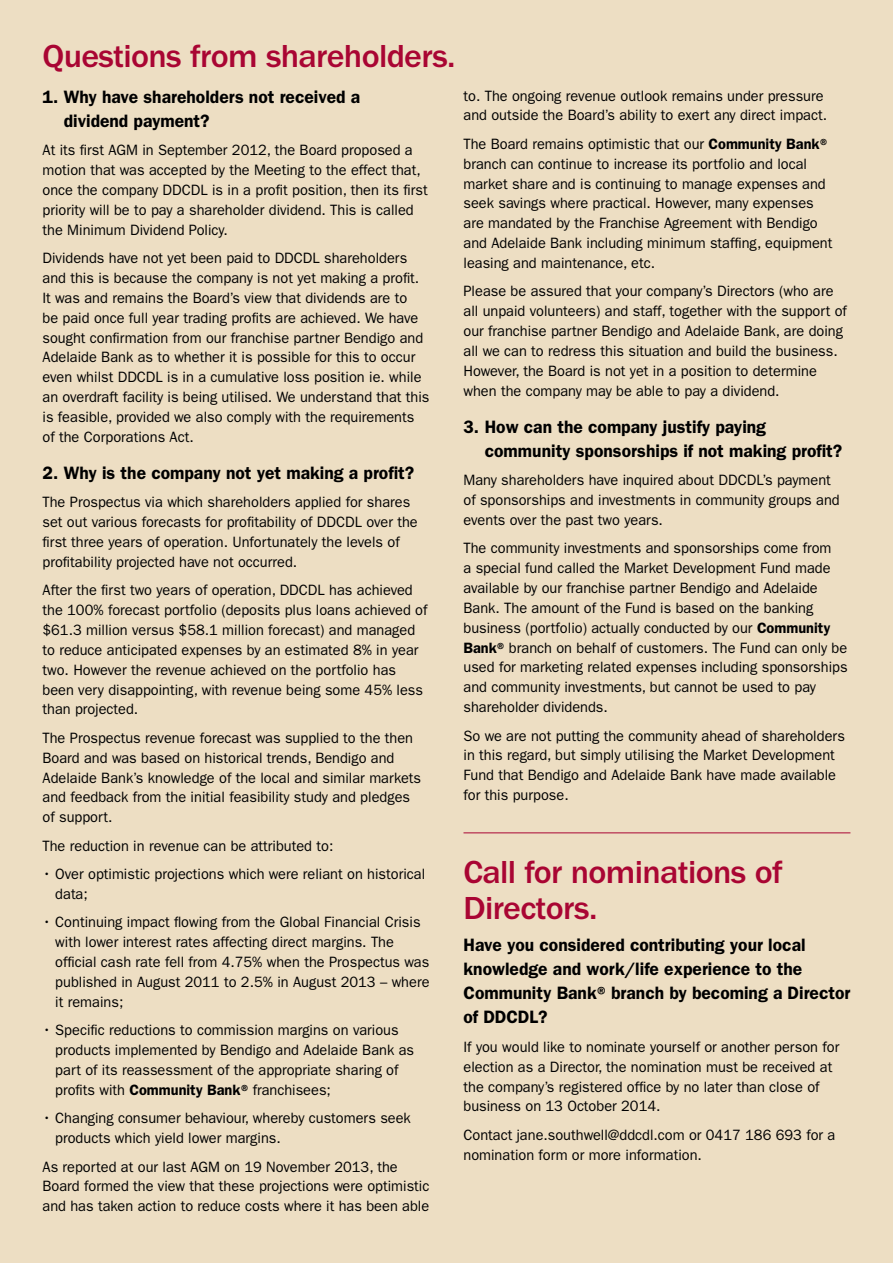
<style>
.page{position:relative;width:893px;height:1263px;background:#eddec3}
.page>*{position:absolute;margin:0;border:0;box-sizing:border-box;transform-origin:0 0}
.t1{font:500 33px/36px "Franklin Gothic";letter-spacing:-.02em;color:#a90533}
.t2{font:600 18px/24px "Franklin Gothic";color:#000}
.t3{font:15px/19.8px "Franklin Gothic";color:#000}
.s1{font-weight:600}
</style>
<div class="page">
<hr style="left:463px;top:832px;width:387px;height:1px;background:#a90533">
<h1 class="t1" style="left:43px;top:39px;width:415px">Questions from shareholders.</h1>
<p class="t2" style="left:64px;top:85px;width:298px;text-indent:-21px">1. Why have shareholders not received a dividend payment?</p>
<p class="t3" style="left:43px;top:140px;width:387px">At its first AGM in September 2012, the Board proposed a motion that was accepted by the Meeting to the effect that, once the company DDCDL is in a profit position, then its first priority will be to pay a shareholder dividend. This is called the Minimum Dividend Policy.</p>
<p class="t3" style="left:43px;top:248px;width:388px">Dividends have not yet been paid to DDCDL shareholders and this is because the company is not yet making a profit.<br>It was and remains the Board’s view that dividends are to<br>be paid once full year trading profits are achieved. We have sought confirmation from our franchise partner Bendigo and Adelaide Bank as to whether it is possible for this to occur even whilst DDCDL is in a cumulative loss position ie. while an overdraft facility is being utilised. We understand that this is feasible, provided we also comply with the requirements of the Corporations Act.</p>
<p class="t2" style="left:43px;top:461px;width:373px">2. Why is the company not yet making a profit?</p>
<p class="t3" style="left:43px;top:492px;width:377px">The Prospectus via which shareholders applied for shares set out various forecasts for profitability of DDCDL over the first three years of operation. Unfortunately the levels of profitability projected have not occurred.</p>
<p class="t3" style="left:43px;top:580px;width:386px">After the first two years of operation, DDCDL has achieved the 100% forecast portfolio (deposits plus loans achieved of $61.3 million versus $58.1 million forecast) and managed to reduce anticipated expenses by an estimated 8% in year two. However the revenue achieved on the portfolio has been very disappointing, with revenue being some 45% less than projected.</p>
<p class="t3" style="left:43px;top:728px;width:380px">The Prospectus revenue forecast was supplied to the then Board and was based on historical trends, Bendigo and Adelaide Bank’s knowledge of the local and similar markets and feedback from the initial feasibility study and pledges of support.</p>
<p class="t3" style="left:43px;top:836px;width:292px">The reduction in revenue can be attributed to:</p>
<p class="t3" style="left:55px;top:864px;width:371px;text-indent:-13px">• Over optimistic projections which were reliant on historical data;</p>
<p class="t3" style="left:55px;top:912px;width:376px;text-indent:-13px">• Continuing impact flowing from the Global Financial Crisis with lower interest rates affecting direct margins. The official cash rate fell from 4.75% when the Prospectus was published in August 2011 to 2.5% in August 2013 – where it remains;</p>
<p class="t3" style="left:55px;top:1020px;width:360px;text-indent:-13px">• Specific reductions to commission margins on various products implemented by Bendigo and Adelaide Bank as part of its reassessment of the appropriate sharing of profits with <span class="s1">Community Bank®</span> franchisees;</p>
<p class="t3" style="left:55px;top:1108px;width:357px;text-indent:-13px">• Changing consumer behaviour, whereby customers seek products which yield lower margins.</p>
<p class="t3" style="left:43px;top:1156px;width:388px">As reported at our last AGM on 19 November 2013, the<br>Board formed the view that these projections were optimistic and has taken action to reduce costs where it has been able</p>
<p class="t3" style="left:463px;top:86px;width:365px">to. The ongoing revenue outlook remains under pressure and outside the Board’s ability to exert any direct impact.</p>
<p class="t3" style="left:463px;top:134px;width:370px">The Board remains optimistic that our <span class="s1">Community Bank® </span>branch can continue to increase its portfolio and local market share and is continuing to manage expenses and seek savings where practical. However, many expenses are mandated by the Franchise Agreement with Bendigo and Adelaide Bank including minimum staffing, equipment leasing and maintenance, etc.</p>
<p class="t3" style="left:463px;top:282px;width:385px">Please be assured that your company’s Directors (who are all unpaid volunteers) and staff, together with the support of our franchise partner Bendigo and Adelaide Bank, are doing all we can to redress this situation and build the business.<br>However, the Board is not yet in a position to determine when the company may be able to pay a dividend.</p>
<p class="t2" style="left:485px;top:414px;width:359px;text-indent:-21px">3. How can the company justify paying community sponsorships if not making profit?</p>
<p class="t3" style="left:463px;top:470px;width:378px">Many shareholders have inquired about DDCDL’s payment of sponsorships and investments in community groups and events over the past two years.</p>
<p class="t3" style="left:463px;top:538px;width:386px">The community investments and sponsorships come from<br>a special fund called the Market Development Fund made available by our franchise partner Bendigo and Adelaide Bank. The amount of the Fund is based on the banking business (portfolio) actually conducted by our <span class="s1">Community Bank®</span> branch on behalf of customers. The Fund can only be used for marketing related expenses including sponsorships and community investments, but cannot be used to pay shareholder dividends.</p>
<p class="t3" style="left:463px;top:725px;width:383px">So we are not putting the community ahead of shareholders in this regard, but simply utilising the Market Development Fund that Bendigo and Adelaide Bank have made available for this purpose.</p>
<h1 class="t1" style="left:463px;top:854px;width:321px">Call for nominations of<br>Directors.</h1>
<p class="t2" style="left:463px;top:933px;width:388px">Have you considered contributing your local knowledge and work/life experience to the Community Bank® branch by becoming a Director of DDCDL?</p>
<p class="t3" style="left:463px;top:1037px;width:377px">If you would like to nominate yourself or another person for election as a Director, the nomination must be received at the company’s registered office by no later than close of business on 13 October 2014.</p>
<p class="t3" style="left:463px;top:1125px;width:373px">Contact jane.southwell@ddcdl.com or 0417 186 693 for a nomination form or more information.</p>
</div>
